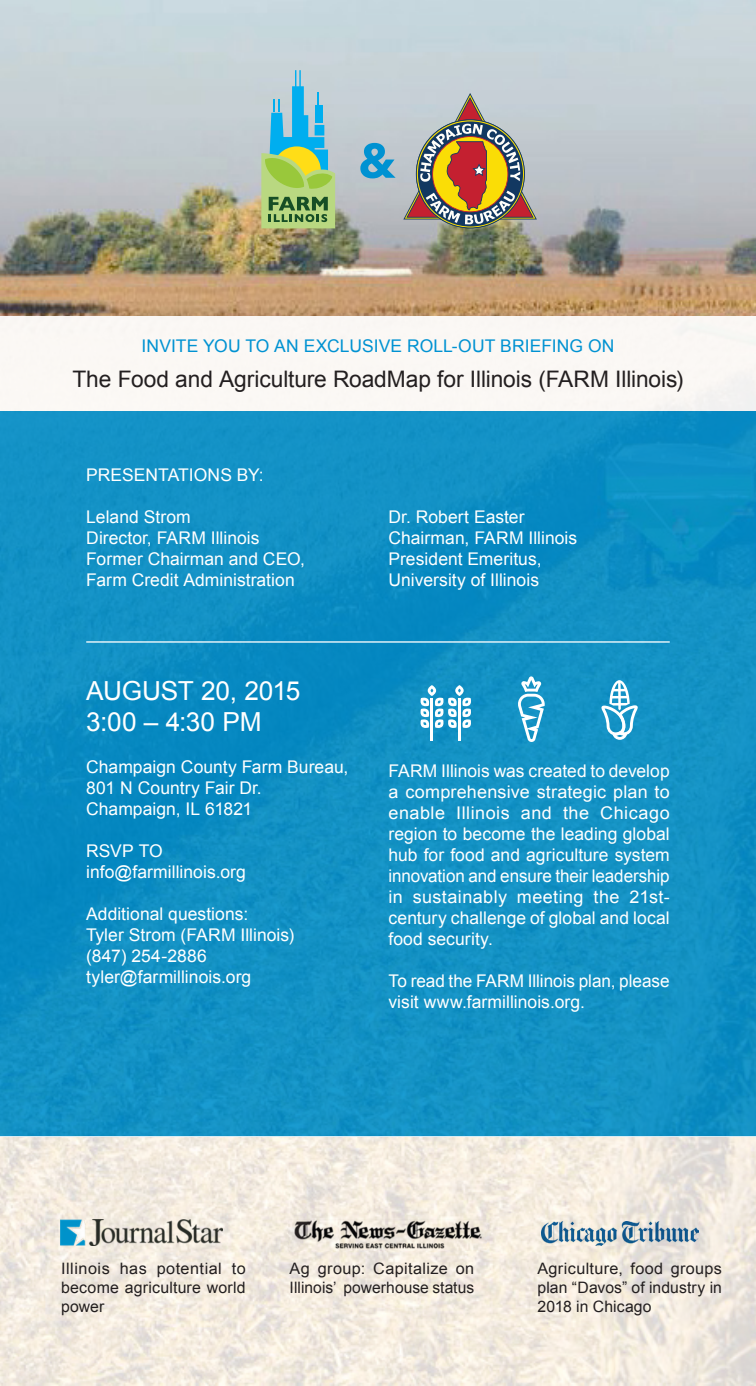
<style>
.page{position:relative;width:756px;height:1386px;background:#fff}
.page>*{position:absolute;margin:0;border:0;box-sizing:border-box;transform-origin:0 0}
.t1{font:26.25px "Arial";letter-spacing:-.01em;color:#fff}
.t2{font:22.75px "Arial";letter-spacing:-.005em;color:#231f20}
.t3{font:17.5px/21px "Arial";color:#fff;text-align:justify}
.t4{font:17.5px "Arial";letter-spacing:.005em;color:#0092d2}
.t5{font:15.75px/18.9px "Arial";letter-spacing:.01em;color:#231f20;text-align:justify}
</style>
<div class="page">
<img style="left:0;top:0;width:756px;height:316px">
<div style="left:0;top:316px;width:756px;height:95px;background:#fbf8f4"></div>
<div style="left:0;top:411px;width:756px;height:726px;background:linear-gradient(to right,#0e8ec3,#1291c4)"></div>
<svg style="left:261px;top:70px;width:74px;height:158px;background:#90c2a1"></svg>
<svg style="left:421px;top:685px;width:51px;height:43px"></svg>
<hr style="left:430px;top:698px;width:3px;height:42px;background:#fff">
<hr style="left:458px;top:698px;width:3px;height:42px;background:#fff">
<svg style="left:517px;top:676px;width:28px;height:66px"></svg>
<svg style="left:601px;top:680px;width:37px;height:60px"></svg>
<hr style="left:86px;top:641px;width:584px;height:2px;background:#fff">
<svg style="left:0;top:1137px;width:756px;height:249px;background:#f2eadf"></svg>
<img style="left:61px;top:1220px;width:161px;height:25px">
<img style="left:288px;top:1220px;width:198px;height:31px">
<img style="left:541px;top:1222px;width:157px;height:23px">
<svg style="left:403px;top:93px;width:134px;height:135px;background:#aa9781"></svg>
<svg style="left:360px;top:143px;width:36px;height:35px"></svg>
<p class="t4" style="left:141px;top:335px;width:475px">INVITE YOU TO AN EXCLUSIVE ROLL-OUT BRIEFING ON</p>
<p class="t2" style="left:72px;top:364px;width:613px">The Food and Agriculture RoadMap for Illinois (FARM Illinois)</p>
<p class="t3" style="left:86px;top:465px;width:179px">PRESENTATIONS BY:</p>
<p class="t3" style="left:86px;top:507px;width:106px">Leland Strom</p>
<p class="t3" style="left:86px;top:528px;width:175px">Director, FARM Illinois</p>
<p class="t3" style="left:86px;top:549px;width:220px">Former Chairman and CEO,</p>
<p class="t3" style="left:86px;top:570px;width:210px">Farm Credit Administration</p>
<p class="t1" style="left:86px;top:673px;width:216px">AUGUST 20, 2015</p>
<p class="t1" style="left:86px;top:705px;width:177px">3:00 – 4:30 PM</p>
<p class="t3" style="left:86px;top:757px;width:264px">Champaign County Farm Bureau,</p>
<p class="t3" style="left:86px;top:778px;width:177px">801 N Country Fair Dr.</p>
<p class="t3" style="left:86px;top:799px;width:168px">Champaign, IL 61821</p>
<p class="t3" style="left:86px;top:841px;width:78px">RSVP TO</p>
<p class="t3" style="left:86px;top:862px;width:161px">info@farmillinois.org</p>
<p class="t3" style="left:86px;top:904px;width:163px">Additional questions:</p>
<p class="t3" style="left:86px;top:925px;width:210px">Tyler Strom (FARM Illinois)</p>
<p class="t3" style="left:86px;top:946px;width:122px">(847) 254-2886</p>
<p class="t3" style="left:86px;top:967px;width:167px">tyler@farmillinois.org</p>
<p class="t3" style="left:388px;top:507px;width:138px">Dr. Robert Easter</p>
<p class="t3" style="left:388px;top:528px;width:190px">Chairman, FARM Illinois</p>
<p class="t3" style="left:388px;top:549px;width:155px">President Emeritus,</p>
<p class="t3" style="left:388px;top:570px;width:152px">University of Illinois</p>
<p class="t3" style="left:388px;top:761px;width:283px">FARM Illinois was created to develop a comprehensive strategic plan to enable Illinois and the Chicago region to become the leading global hub for food and agriculture system innovation and ensure their leadership in sustainably meeting the 21st&shy;century challenge of global and local food security.</p>
<p class="t3" style="left:388px;top:971px;width:283px">To read the FARM Illinois plan, please visit www.farmillinois.org.</p>
<p class="t5" style="left:61px;top:1259px;width:186px">Illinois has potential to become agriculture world power</p>
<p class="t5" style="left:290px;top:1259px;width:186px">Ag group: Capitalize on<br>Illinois’ powerhouse status</p>
<p class="t5" style="left:537px;top:1259px;width:186px">Agriculture, food groups plan “Davos” of industry in 2018 in Chicago</p>
</div>
